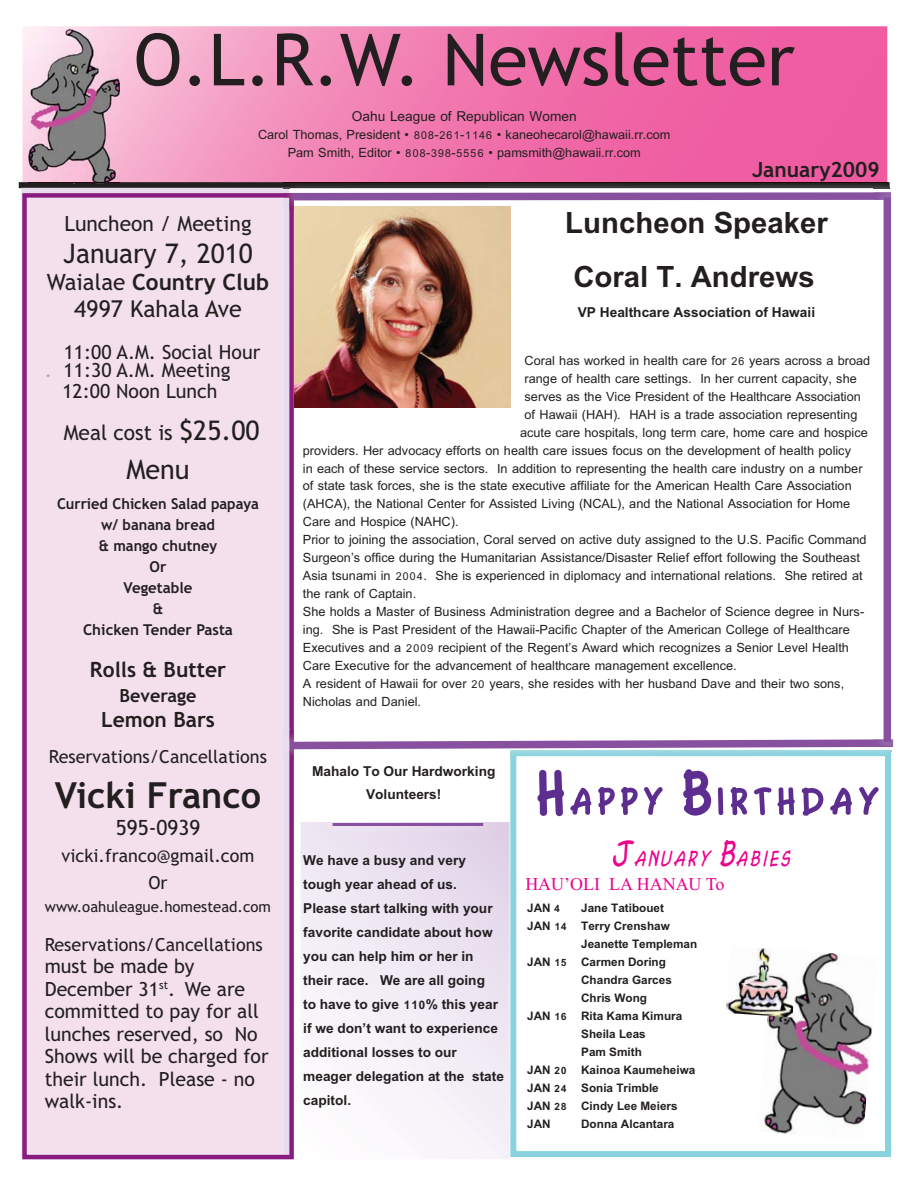
<style>
.page{position:relative;width:918px;height:1188px;background:#fff}
.page>*{position:absolute;margin:0;border:0;box-sizing:border-box;transform-origin:0 0}
.t1{font:72px "Trebuchet MS";color:#231f20}
.t2{font:100 59.4px "Chasm";color:#5d2d90;scale:1.13 1}
.t3{font:700 45px/54px "Browallia New";color:#231f20}
.t4{font:italic 100 36px "Chasm";color:#ec008c}
.t5{font:700 36px "Trebuchet MS";color:#231f20}
.t6{font:27px "Trebuchet MS";color:#231f20}
.t7{font:23.25px "Trebuchet MS";color:#231f20}
.t8{font:700 22.5px "Trebuchet MS";color:#231f20}
.t9{font:700 21px/24px "Browallia New";color:#231f20;text-align:center}
.t10{font:21px "Trebuchet MS";color:#231f20}
.t11{font:700 21px "Trebuchet MS";color:#231f20}
.t12{font:21px "Browallia New";color:#231f20}
.t13{font:19.5px/18px "Browallia New";color:#231f20;text-align:center}
.t14{font:19.5px/22.5px "Trebuchet MS";color:#231f20}
.t15{font:700 18px "Browallia New";color:#231f20}
.t16{font:18px/27px "Trebuchet MS";color:#231f20;text-align:center}
.t17{font:18px "Times New Roman";color:#ec008c}
.t18{font:700 18px "Trebuchet MS";color:#231f20}
.t19{font:700 15px/21px "Trebuchet MS";color:#231f20;text-align:center}
.t20{font:15px "Trebuchet MS";color:#231f20}
.s1{font-weight:400}
.s2{color:#be97c6}
.s3{font-size:27px}
</style>
<div class="page">
<svg style="left:23px;top:26px;width:864px;height:156px;background:#f17bb1"></svg>
<div style="left:752px;top:161px;width:127px;height:20px;background:#ef5ba1"></div>
<div style="left:22px;top:210px;width:272px;height:949px;background:#f4e0ed"></div>
<svg style="left:510px;top:759px;width:381px;height:398px"></svg>
<img style="left:29px;top:29px;width:91px;height:153px">
<svg style="left:301px;top:822px;width:209px;height:337px"></svg>
<img style="left:323px;top:822px;width:169px;height:14px">
<hr style="left:333px;top:823px;width:150px;height:3px;background:#8751a0">
<img style="left:280px;top:730px;width:14px;height:29px">
<img style="left:510px;top:751px;width:381px;height:8px">
<img style="left:883px;top:210px;width:11px;height:537px">
<svg style="left:19px;top:182px;width:871px;height:28px"></svg>
<img style="left:874px;top:192px;width:17px;height:8px">
<svg style="left:289px;top:739px;width:603px;height:12px"></svg>
<img style="left:874px;top:739px;width:19px;height:8px">
<div style="left:884px;top:197px;width:7px;height:545px;background:#8751a0"></div>
<img style="left:757px;top:948px;width:122px;height:192px">
<img style="left:726px;top:946px;width:71px;height:72px">
<img style="left:295px;top:206px;width:216px;height:201px">
<h1 class="t1" style="left:134px;top:32px;width:663px">O.L.R.W. Newsletter</h1>
<p class="t12" style="left:352px;top:102px;width:226px">Oahu League of Republican Women</p>
<p class="t13" style="left:258px;top:124px;width:414px">Carol Thomas, President • 808-261-1146 • kaneohecarol@hawaii.rr.com<br>Pam Smith, Editor • 808-398-5556 • pamsmith@hawaii.rr.com</p>
<p class="t11" style="left:752px;top:161px;width:129px">January2009</p>
<p class="t10" style="left:64px;top:216px;width:189px">Luncheon / Meeting</p>
<h3 class="t6" style="left:63px;top:244px;width:191px">January 7, 2010</h3>
<p class="t8" style="left:47px;top:274px;width:224px"><span class="s1">Waialae</span> Country Club</p>
<p class="t7" style="left:74px;top:300px;width:169px">4997 Kahala Ave</p>
<p class="t14" style="left:45px;top:345px;width:217px;line-height:18px;text-indent:19px">11:00 A.M. Social Hour <span class="s2">.</span> 11:30 A.M. Meeting</p>
<p class="t14" style="left:62px;top:382px;width:157px">12:00 Noon Lunch</p>
<p class="t10" style="left:64px;top:425px;width:198px">Meal cost is <span class="s3">$25.00</span></p>
<h3 class="t6" style="left:126px;top:459px;width:65px">Menu</h3>
<p class="t19" style="left:57px;top:495px;width:203px">Curried Chicken Salad papaya w/ banana bread<br>&amp; mango chutney<br>Or<br>Vegetable<br>&amp;<br>Chicken Tender Pasta</p>
<p class="t11" style="left:90px;top:661px;width:138px">Rolls &amp; Butter</p>
<p class="t18" style="left:120px;top:689px;width:78px">Beverage</p>
<p class="t11" style="left:101px;top:712px;width:115px">Lemon Bars</p>
<p class="t16" style="left:49px;top:745px;width:220px">Reservations/Cancellations</p>
<h3 class="t5" style="left:55px;top:782px;width:208px">Vicki Franco</h3>
<p class="t10" style="left:116px;top:820px;width:86px">595-0939</p>
<p class="t16" style="left:62px;top:844px;width:194px">vicki.franco@gmail.com<br>Or</p>
<p class="t20" style="left:45px;top:901px;width:228px">www.oahuleague.homestead.com</p>
<p class="t16" style="left:45px;top:933px;width:220px">Reservations/Cancellations</p>
<p class="t14" style="left:45px;top:957px;width:225px">must be made by<br>December 31<sup>st</sup>. We are committed to pay for all lunches reserved, so No<br>Shows will be charged for their lunch. Please - no walk-ins.</p>
<h3 class="t3" style="left:565px;top:190px;width:264px">Luncheon Speaker<br>Coral T. Andrews</h3>
<p class="t9" style="left:578px;top:297px;width:239px">VP Healthcare Association of Hawaii</p>
<p class="t13" style="left:525px;top:349px;width:347px">Coral has worked in health care for 26 years across a broad</p>
<p class="t13" style="left:525px;top:367px;width:334px">range of health care settings. In her current capacity, she</p>
<p class="t13" style="left:525px;top:385px;width:338px">serves as the Vice President of the Healthcare Association</p>
<p class="t13" style="left:525px;top:403px;width:334px">of Hawaii (HAH). HAH is a trade association representing</p>
<p class="t13" style="left:520px;top:421px;width:349px">acute care hospitals, long term care, home care and hospice</p>
<p class="t13" style="left:303px;top:439px;width:550px">providers. Her advocacy efforts on health care issues focus on the development of health policy</p>
<p class="t13" style="left:303px;top:457px;width:561px">in each of these service sectors. In addition to representing the health care industry on a number</p>
<p class="t13" style="left:303px;top:475px;width:550px">of state task forces, she is the state executive affiliate for the American Health Care Association</p>
<p class="t13" style="left:303px;top:493px;width:549px">(AHCA), the National Center for Assisted Living (NCAL), and the National Association for Home</p>
<p class="t13" style="left:303px;top:511px;width:157px">Care and Hospice (NAHC).</p>
<p class="t13" style="left:303px;top:529px;width:565px">Prior to joining the association, Coral served on active duty assigned to the U.S. Pacific Command</p>
<p class="t13" style="left:303px;top:547px;width:558px">Surgeon’s office during the Humanitarian Assistance/Disaster Relief effort following the Southeast</p>
<p class="t13" style="left:303px;top:565px;width:561px">Asia tsunami in 2004. She is experienced in diplomacy and international relations. She retired at</p>
<p class="t13" style="left:303px;top:583px;width:115px">the rank of Captain.</p>
<p class="t13" style="left:303px;top:601px;width:563px">She holds a Master of Business Administration degree and a Bachelor of Science degree in Nurs-</p>
<p class="t13" style="left:303px;top:619px;width:548px">ing. She is Past President of the Hawaii-Pacific Chapter of the American College of Healthcare</p>
<p class="t13" style="left:303px;top:637px;width:548px">Executives and a 2009 recipient of the Regent’s Award which recognizes a Senior Level Health</p>
<p class="t13" style="left:303px;top:655px;width:435px">Care Executive for the advancement of healthcare management excellence.</p>
<p class="t13" style="left:303px;top:673px;width:543px">A resident of Hawaii for over 20 years, she resides with her husband Dave and their two sons,</p>
<p class="t13" style="left:303px;top:691px;width:120px">Nicholas and Daniel.</p>
<p class="t9" style="left:312px;top:758px;width:185px;line-height:22.5px">Mahalo To Our Hardworking<br>Volunteers!</p>
<p class="t9" style="left:303px;top:846px;width:202px;text-align:left">We have a busy and very tough year ahead of us.<br>Please start talking with your favorite candidate about how you can help him or her in their race. We are all going<br>to have to give 110% this year if we don’t want to experience additional losses to our meager delegation at the state capitol.</p>
<h2 class="t2" style="left:536px;top:758px;width:309px">Happy Birthday</h2>
<h3 class="t4" style="left:610px;top:833px;width:182px">January Babies</h3>
<p class="t17" style="left:525px;top:877px;width:201px">HAU’OLI LA HANAU To</p>
<p class="t15" style="left:527px;top:896px;width:138px">JAN 4 Jane Tatibouet</p>
<p class="t15" style="left:527px;top:914px;width:144px">JAN 14 Terry Crenshaw</p>
<p class="t15" style="left:581px;top:932px;width:118px">Jeanette Templeman</p>
<p class="t15" style="left:527px;top:950px;width:140px">JAN 15 Carmen Doring</p>
<p class="t15" style="left:581px;top:968px;width:92px">Chandra Garces</p>
<p class="t15" style="left:581px;top:986px;width:67px">Chris Wong</p>
<p class="t15" style="left:527px;top:1004px;width:157px">JAN 16 Rita Kama Kimura</p>
<p class="t15" style="left:581px;top:1022px;width:66px">Sheila Leas</p>
<p class="t15" style="left:581px;top:1040px;width:62px">Pam Smith</p>
<p class="t15" style="left:527px;top:1058px;width:170px">JAN 20 Kainoa Kaumeheiwa</p>
<p class="t15" style="left:527px;top:1076px;width:133px">JAN 24 Sonia Trimble</p>
<p class="t15" style="left:527px;top:1094px;width:152px">JAN 28 Cindy Lee Meiers</p>
<p class="t15" style="left:527px;top:1112px;width:25px">JAN</p>
<p class="t15" style="left:581px;top:1112px;width:95px">Donna Alcantara</p>
</div>
